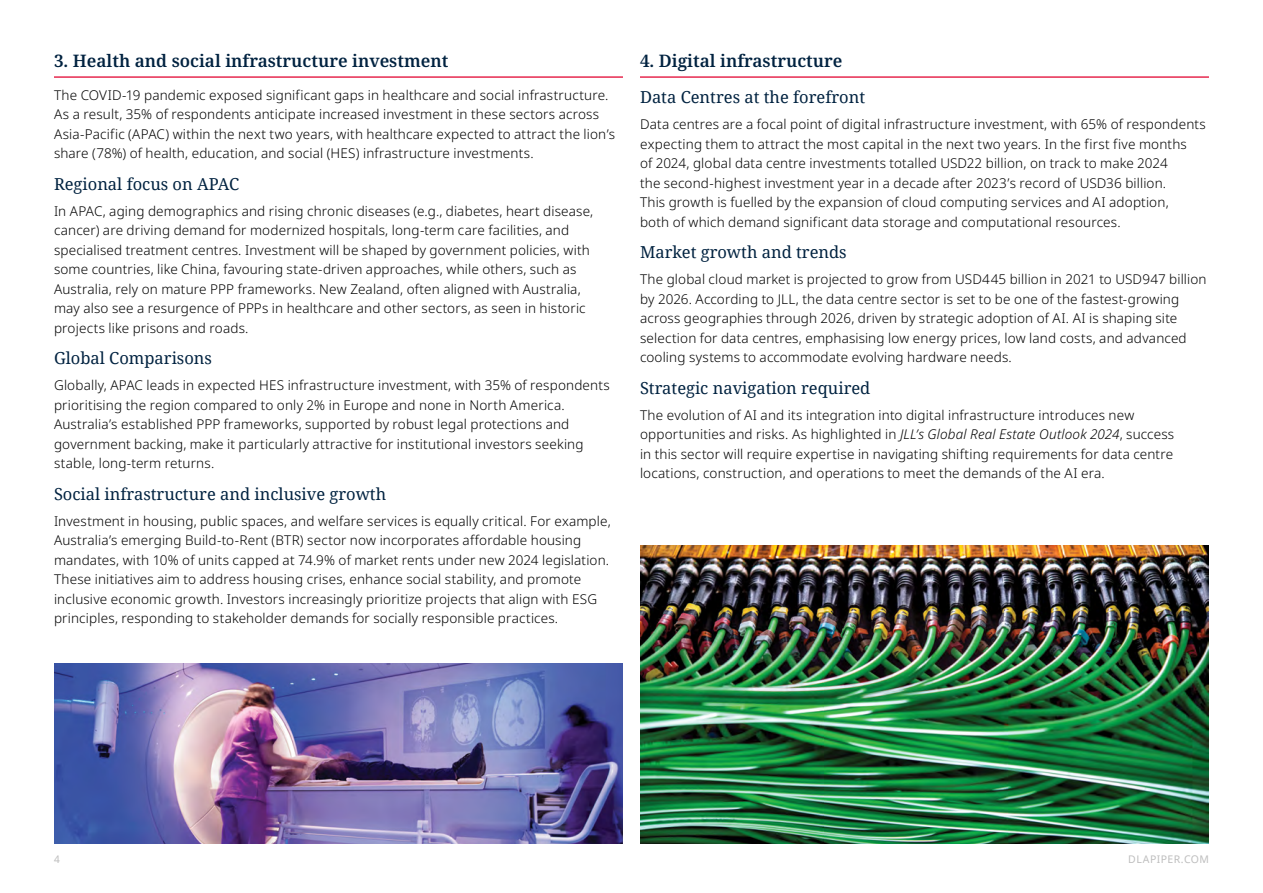
<style>
.page{position:relative;width:1263px;height:893px;background:#fff}
.page>*{position:absolute;margin:0;border:0;box-sizing:border-box;transform-origin:0 0}
.t1{font:600 17.25px "Noto Serif";color:#002240}
.t2{font:16.5px "Noto Serif";color:#002240}
.t3{font:300 13.5px/19.5px "Noto Sans";letter-spacing:.01em;color:#000}
.t4{font:10.5px "Noto Sans";letter-spacing:.04em;color:#bebebe}
.s1{font-style:italic}
</style>
<div class="page">
<hr style="left:54px;top:76px;width:569px;height:2px;background:#e62a4f">
<hr style="left:640px;top:76px;width:569px;height:2px;background:#e62a4f">
<img style="left:54px;top:663px;width:569px;height:180px">
<img style="left:640px;top:546px;width:569px;height:297px">
<p class="t1" style="left:54px;top:49px;width:396px">3. Health and social infrastructure investment</p>
<p class="t3" style="left:54px;top:85px;width:563px">The COVID-19 pandemic exposed significant gaps in healthcare and social infrastructure.<br>As a result, 35% of respondents anticipate increased investment in these sectors across Asia-Pacific (APAC) within the next two years, with healthcare expected to attract the lion’s share (78%) of health, education, and social (HES) infrastructure investments.</p>
<p class="t2" style="left:54px;top:172px;width:187px">Regional focus on APAC</p>
<p class="t3" style="left:54px;top:201px;width:541px">In APAC, aging demographics and rising chronic diseases (e.g., diabetes, heart disease, cancer) are driving demand for modernized hospitals, long-term care facilities, and specialised treatment centres. Investment will be shaped by government policies, with some countries, like China, favouring state-driven approaches, while others, such as Australia, rely on mature PPP frameworks. New Zealand, often aligned with Australia, may also see a resurgence of PPPs in healthcare and other sectors, as seen in historic projects like prisons and roads.</p>
<p class="t2" style="left:54px;top:347px;width:160px">Global Comparisons</p>
<p class="t3" style="left:54px;top:376px;width:557px">Globally, APAC leads in expected HES infrastructure investment, with 35% of respondents prioritising the region compared to only 2% in Europe and none in North America.<br>Australia’s established PPP frameworks, supported by robust legal protections and government backing, make it particularly attractive for institutional investors seeking stable, long-term returns.</p>
<p class="t2" style="left:54px;top:482px;width:334px">Social infrastructure and inclusive growth</p>
<p class="t3" style="left:54px;top:511px;width:558px">Investment in housing, public spaces, and welfare services is equally critical. For example, Australia’s emerging Build-to-Rent (BTR) sector now incorporates affordable housing mandates, with 10% of units capped at 74.9% of market rents under new 2024 legislation.<br>These initiatives aim to address housing crises, enhance social stability, and promote inclusive economic growth. Investors increasingly prioritize projects that align with ESG principles, responding to stakeholder demands for socially responsible practices.</p>
<p class="t1" style="left:640px;top:49px;width:204px">4. Digital infrastructure</p>
<p class="t2" style="left:640px;top:86px;width:227px">Data Centres at the forefront</p>
<p class="t3" style="left:640px;top:115px;width:567px">Data centres are a focal point of digital infrastructure investment, with 65% of respondents expecting them to attract the most capital in the next two years. In the first five months<br>of 2024, global data centre investments totalled USD22 billion, on track to make 2024<br>the second-highest investment year in a decade after 2023’s record of USD36 billion.<br>This growth is fuelled by the expansion of cloud computing services and AI adoption,<br>both of which demand significant data storage and computational resources.</p>
<p class="t2" style="left:640px;top:241px;width:208px">Market growth and trends</p>
<p class="t3" style="left:640px;top:270px;width:568px">The global cloud market is projected to grow from USD445 billion in 2021 to USD947 billion by 2026. According to JLL, the data centre sector is set to be one of the fastest-growing across geographies through 2026, driven by strategic adoption of AI. AI is shaping site selection for data centres, emphasising low energy prices, low land costs, and advanced cooling systems to accommodate evolving hardware needs.</p>
<p class="t2" style="left:640px;top:376px;width:232px">Strategic navigation required</p>
<p class="t3" style="left:640px;top:405px;width:536px">The evolution of AI and its integration into digital infrastructure introduces new opportunities and risks. As highlighted in <span class="s1">JLL’s Global Real Estate Outlook 2024</span>, success in this sector will require expertise in navigating shifting requirements for data centre locations, construction, and operations to meet the demands of the AI era.</p>
<p class="t4" style="left:54px;top:852px;width:7px">4</p>
<p class="t4" style="left:1128px;top:852px;width:82px">DLAPIPER.COM</p>
</div>
